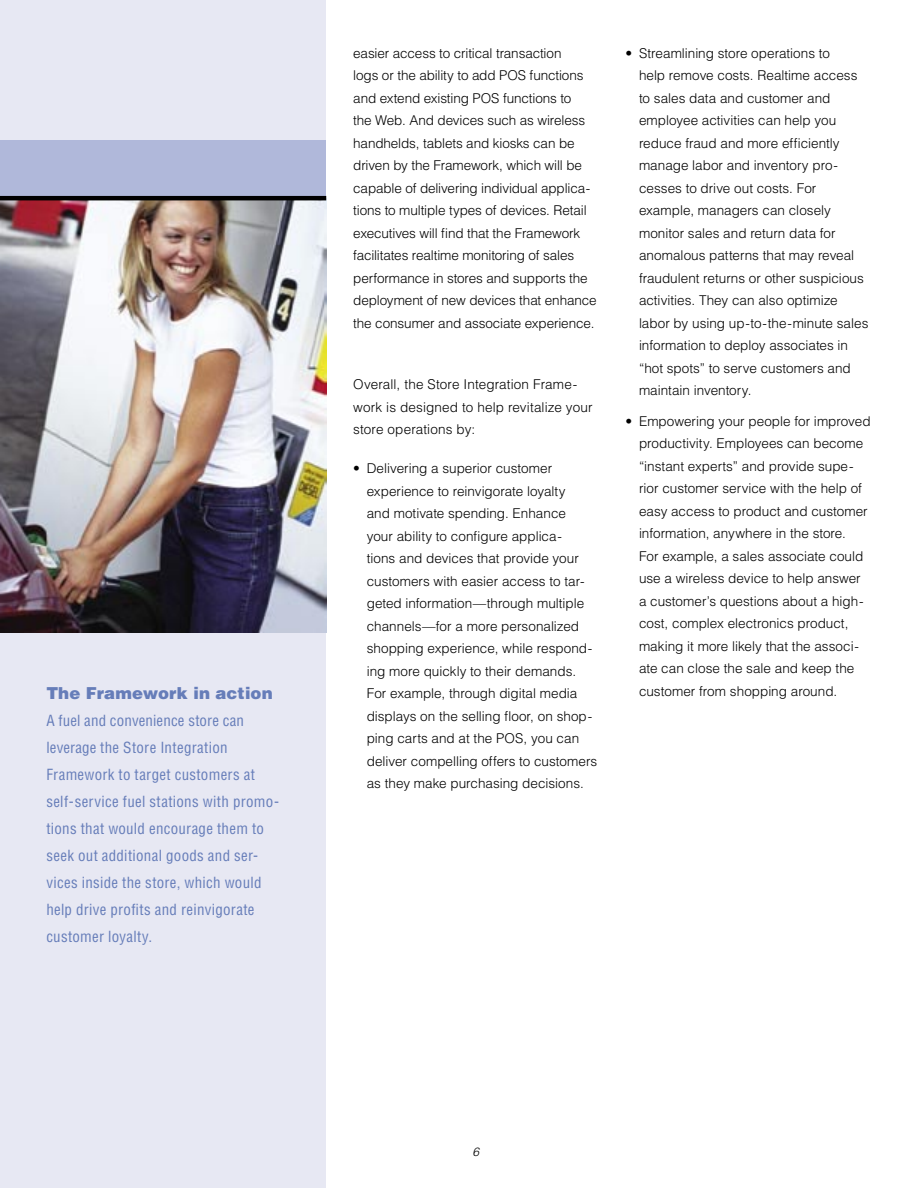
<style>
.page{position:relative;width:918px;height:1188px;background:#fff}
.page>*{position:absolute;margin:0;border:0;box-sizing:border-box;transform-origin:0 0}
.t1{font:900 16.5px "IBM Helv";letter-spacing:.005em;color:#667db9}
.t2{font:condensed 15px/27px "IBM Helv";letter-spacing:.02em;color:#667db9}
.t3{font:300 13.5px/22.5px "IBM Helv";color:#000}
.t4{font:italic 300 12px "IBM Helv";color:#000}
</style>
<div class="page">
<div style="left:0;top:0;width:326px;height:1188px;background:#e7e8f3"></div>
<div style="left:0;top:141px;width:326px;height:55px;background:#b0b8da"></div>
<img style="left:0;top:200px;width:326px;height:433px">
<hr style="left:0;top:196px;width:326px;height:4px;background:#000">
<p class="t3" style="left:639px;top:41px;width:231px;text-indent:-14px">• Streamlining store operations to<br>help remove costs. Realtime access to sales data and customer and employee activities can help you reduce fraud and more efficiently manage labor and inventory pro&shy;cesses to drive out costs. For example, managers can closely monitor sales and return data for anomalous patterns that may reveal fraudulent returns or other suspicious activities. They can also optimize labor by using up-to-the-minute sales information to deploy associates in “hot spots” to serve customers and maintain inventory.</p>
<p class="t3" style="left:639px;top:410px;width:233px;text-indent:-14px">• Empowering your people for improved productivity. Employees can become “instant experts” and provide supe&shy;rior customer service with the help of easy access to product and customer information, anywhere in the store.<br>For example, a sales associate could use a wireless device to help answer a customer’s questions about a high&shy;cost, complex electronics product, making it more likely that the associ&shy;ate can close the sale and keep the</p>
<p class="t3" style="left:353px;top:41px;width:245px">easier access to critical transaction<br>logs or the ability to add POS functions and extend existing POS functions to<br>the Web. And devices such as wireless handhelds, tablets and kiosks can be driven by the Framework, which will be capable of delivering individual applica&shy;tions to multiple types of devices. Retail executives will find that the Framework facilitates realtime monitoring of sales performance in stores and supports the deployment of new devices that enhance the consumer and associate experience.</p>
<p class="t3" style="left:353px;top:373px;width:241px">Overall, the Store Integration Frame&shy;work is designed to help revitalize your store operations by:</p>
<p class="t3" style="left:367px;top:457px;width:232px;text-indent:-14px">• Delivering a superior customer experience to reinvigorate loyalty<br>and motivate spending. Enhance<br>your ability to configure applica-<br>tions and devices that provide your customers with easier access to tar&shy;geted information—through multiple channels—for a more personalized shopping experience, while respond&shy;ing more quickly to their demands.<br>For example, through digital media displays on the selling floor, on shop&shy;ping carts and at the POS, you can deliver compelling offers to customers as they make purchasing decisions.</p>
<p class="t1" style="left:46px;top:682px;width:228px">The Framework in action</p>
<p class="t3" style="left:639px;top:680px;width:200px">customer from shopping around.</p>
<p class="t2" style="left:46px;top:707px;width:234px">A fuel and convenience store can leverage the Store Integration<br>Framework to target customers at self-service fuel stations with promo&shy;tions that would encourage them to seek out additional goods and ser&shy;vices inside the store, which would help drive profits and reinvigorate customer loyalty.</p>
<p class="t4" style="left:473px;top:1144px;width:8px">6</p>
</div>
